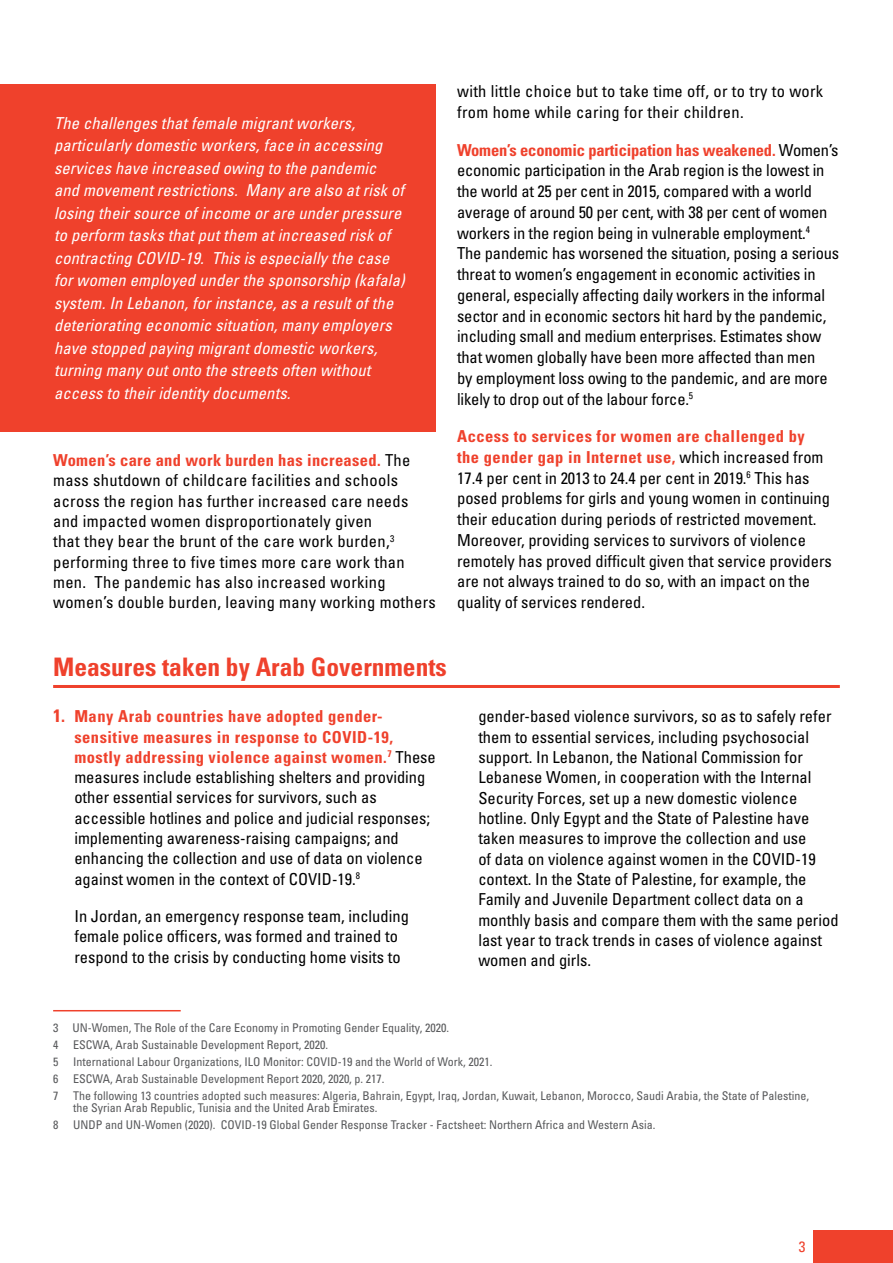
<style>
.page{position:relative;width:893px;height:1263px;background:#fff}
.page>*{position:absolute;margin:0;border:0;box-sizing:border-box;transform-origin:0 0}
.t1{font:700 condensed 25.5px "Univers";color:#ef412c}
.t2{font:condensed 16.5px/20.7px "Univers";color:#000}
.t3{font:italic condensed 16.5px/22.5px "Univers LT Std";letter-spacing:.01em;color:#fff}
.t4{font:condensed 16.5px/20.2px "Univers";letter-spacing:.02em;color:#000}
.t5{font:condensed 15px "Univers LT Std";color:#ef412c}
.t6{font:condensed 12px/17px "Univers LT Std";color:#58595b}
.s1{font-weight:700;color:#ef412c}
.s2{font-weight:700;font-size:18px;color:#ef412c}
</style>
<div class="page">
<div style="left:813px;top:1230px;width:80px;height:33px;background:#ef412c"></div>
<hr style="left:53px;top:1010px;width:128px;height:1px;background:#ef412c">
<hr style="left:53px;top:685px;width:787px;height:3px;background:#ef412c">
<div style="left:1px;top:84px;width:435px;height:348px;background:#ef412c"></div>
<p class="t3" style="left:54px;top:112px;width:352px">The challenges that female migrant workers, particularly domestic workers, face in accessing services have increased owing to the pandemic and movement restrictions. Many are also at risk of losing their source of income or are under pressure to perform tasks that put them at increased risk of contracting COVID-19. This is especially the case for women employed under the sponsorship (kafala) system. In Lebanon, for instance, as a result of the deteriorating economic situation, many employers have stopped paying migrant domestic workers, turning many out onto the streets often without access to their identity documents.</p>
<p class="t4" style="left:53px;top:450px;width:384px"><span class="s1">Women’s care and work burden has increased.</span> The mass shutdown of childcare facilities and schools across the region has further increased care needs and impacted women disproportionately given<br>that they bear the brunt of the care work burden,<sup>3 </sup>performing three to five times more care work than men. The pandemic has also increased working women’s double burden, leaving many working mothers</p>
<p class="t4" style="left:457px;top:81px;width:368px;line-height:20.7px">with little choice but to take time off, or to try to work from home while caring for their children.</p>
<p class="t2" style="left:457px;top:139px;width:384px"><span class="s1">Women’s economic participation has weakened.</span> Women’s economic participation in the Arab region is the lowest in the world at 25 per cent in 2015, compared with a world average of around 50 per cent, with 38 per cent of women workers in the region being in vulnerable employment.<sup>4<br></sup>The pandemic has worsened the situation, posing a serious threat to women’s engagement in economic activities in general, especially affecting daily workers in the informal sector and in economic sectors hit hard by the pandemic, including small and medium enterprises. Estimates show that women globally have been more affected than men<br>by employment loss owing to the pandemic, and are more likely to drop out of the labour force.<sup>5</sup></p>
<p class="t2" style="left:457px;top:426px;width:376px"><span class="s1">Access to services for women are challenged by<br>the gender gap in Internet use,</span> which increased from 17.4 per cent in 2013 to 24.4 per cent in 2019.<sup>6</sup> This has posed problems for girls and young women in continuing their education during periods of restricted movement.<br>Moreover, providing services to survivors of violence remotely has proved difficult given that service providers are not always trained to do so, with an impact on the quality of services rendered.</p>
<h1 class="t1" style="left:53px;top:652px;width:395px">Measures taken by Arab Governments</h1>
<p class="t2" style="left:74px;top:706px;width:363px;line-height:20.2px;text-indent:-21px"><span class="s2">1.</span> <span class="s1">Many Arab countries have adopted gender&shy;sensitive measures in response to COVID-19, mostly addressing violence against women.</span><sup>7</sup> These measures include establishing shelters and providing other essential services for survivors, such as accessible hotlines and police and judicial responses; implementing awareness-raising campaigns; and enhancing the collection and use of data on violence against women in the context of COVID-19.<sup>8</sup></p>
<p class="t2" style="left:74px;top:906px;width:336px;line-height:20.2px">In Jordan, an emergency response team, including female police officers, was formed and trained to respond to the crisis by conducting home visits to</p>
<p class="t2" style="left:478px;top:706px;width:362px">gender-based violence survivors, so as to safely refer them to essential services, including psychosocial support. In Lebanon, the National Commission for Lebanese Women, in cooperation with the Internal Security Forces, set up a new domestic violence hotline. Only Egypt and the State of Palestine have taken measures to improve the collection and use<br>of data on violence against women in the COVID-19 context. In the State of Palestine, for example, the Family and Juvenile Department collect data on a monthly basis and compare them with the same period last year to track trends in cases of violence against women and girls.</p>
<p class="t6" style="left:53px;top:1019px;width:757px">3 UN-Women, The Role of the Care Economy in Promoting Gender Equality, 2020.<br>4 ESCWA, Arab Sustainable Development Report, 2020.<br>5 International Labour Organizations, ILO Monitor: COVID-19 and the World of Work, 2021.<br>6 ESCWA, Arab Sustainable Development Report 2020, 2020, p. 217.<br>7 The following 13 countries adopted such measures: Algeria, Bahrain, Egypt, Iraq, Jordan, Kuwait, Lebanon, Morocco, Saudi Arabia, the State of Palestine,</p>
<p class="t6" style="left:53px;top:1099px;width:604px;text-indent:20px">the Syrian Arab Republic, Tunisia and the United Arab Emirates.<br>8 UNDP and UN-Women (2020). COVID-19 Global Gender Response Tracker - Factsheet: Northern Africa and Western Asia.</p>
<p class="t5" style="left:799px;top:1237px;width:8px">3</p>
</div>
